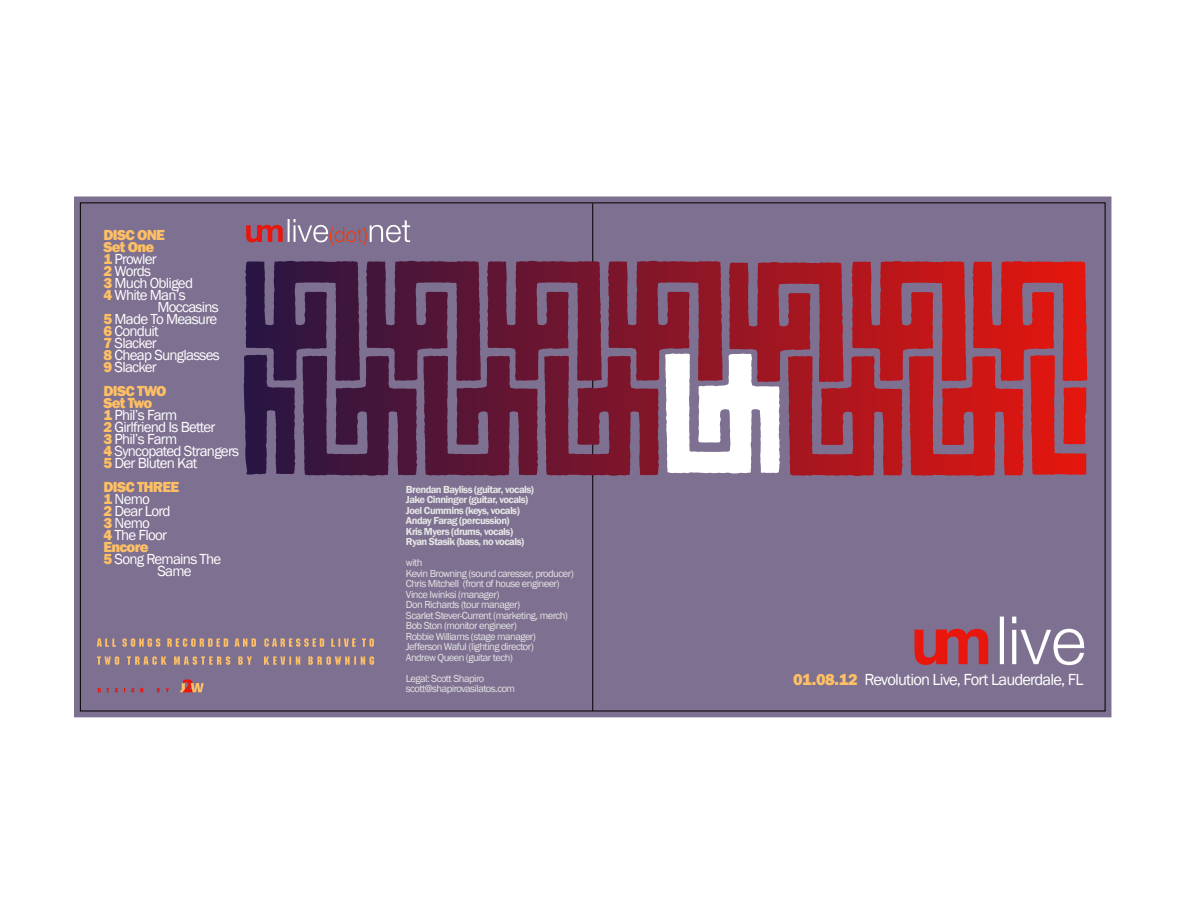
<style>
.page{position:relative;width:1188px;height:918px;background:#fff}
.page>*{position:absolute;margin:0;border:0;box-sizing:border-box;transform-origin:0 0}
.t1{font:16.5px "Franklin Gothic";letter-spacing:-.05em;color:#fff}
.t2{font:15px/12px "Franklin Gothic";letter-spacing:-.05em;color:#fff}
.t3{font:800 15px "Franklin Gothic";letter-spacing:-.05em;color:#febf65}
.t4{font:10.5px/10.5px "Franklin Gothic";letter-spacing:-.05em;color:#e6e6e6}
.t5{font:600 10.5px/10.5px "Franklin Gothic";letter-spacing:-.05em;color:#e6e6e6}
.s1{font-weight:800;color:#febf65}
</style>
<div class="page">
<div style="left:74px;top:197px;width:1037px;height:520px;background:#7d7090"></div>
<svg style="left:80px;top:202px;width:1025px;height:509px;background:#7d6280"></svg>
<svg style="left:592px;top:203px;width:1px;height:508px"></svg>
<svg style="left:97px;top:638px;width:19px;height:9px"></svg>
<svg style="left:122px;top:638px;width:38px;height:9px"></svg>
<svg style="left:167px;top:638px;width:61px;height:9px"></svg>
<svg style="left:235px;top:638px;width:21px;height:9px"></svg>
<svg style="left:264px;top:638px;width:60px;height:9px"></svg>
<svg style="left:331px;top:638px;width:25px;height:9px"></svg>
<svg style="left:362px;top:638px;width:12px;height:9px"></svg>
<svg style="left:97px;top:656px;width:22px;height:9px"></svg>
<svg style="left:127px;top:656px;width:39px;height:9px"></svg>
<svg style="left:174px;top:656px;width:56px;height:9px"></svg>
<svg style="left:238px;top:656px;width:14px;height:9px"></svg>
<svg style="left:264px;top:656px;width:36px;height:9px"></svg>
<svg style="left:308px;top:656px;width:66px;height:9px"></svg>
<svg style="left:246px;top:225px;width:37px;height:17px"></svg>
<hr style="left:288px;top:219px;width:2px;height:23px;background:#fff">
<svg style="left:294px;top:219px;width:116px;height:27px;background:#958098"></svg>
<svg style="left:915px;top:629px;width:73px;height:36px;background:#bb3b42"></svg>
<hr style="left:1000px;top:617px;width:4px;height:47px;background:#fff">
<svg style="left:1012px;top:630px;width:4px;height:34px"></svg>
<svg style="left:1012px;top:617px;width:4px;height:6px"></svg>
<svg style="left:1021px;top:629px;width:63px;height:36px"></svg>
<svg style="left:98px;top:688px;width:3px;height:4px"></svg>
<svg style="left:115px;top:688px;width:3px;height:4px"></svg>
<svg style="left:131px;top:688px;width:3px;height:4px"></svg>
<svg style="left:140px;top:688px;width:3px;height:4px"></svg>
<svg style="left:157px;top:688px;width:3px;height:4px"></svg>
<svg style="left:166px;top:688px;width:3px;height:4px"></svg>
<svg style="left:180px;top:679px;width:24px;height:13px"></svg>
<svg style="left:244px;top:354px;width:842px;height:121px;background:#8d4358"></svg>
<h2 class="t3" style="left:104px;top:225px;width:63px">DISC ONE</h2>
<h2 class="t3" style="left:104px;top:237px;width:52px">Set One</h2>
<h2 class="t2" style="left:104px;top:253px;width:55px"><span class="s1">1</span> Prowler</h2>
<h2 class="t2" style="left:104px;top:265px;width:49px"><span class="s1">2</span> Words</h2>
<h2 class="t2" style="left:104px;top:277px;width:91px"><span class="s1">3</span> Much Obliged</h2>
<h2 class="t2" style="left:104px;top:289px;width:84px"><span class="s1">4</span> White Man’s</h2>
<h2 class="t2" style="left:158px;top:301px;width:63px">Moccasins</h2>
<h2 class="t2" style="left:104px;top:313px;width:115px"><span class="s1">5</span> Made To Measure</h2>
<h2 class="t2" style="left:104px;top:325px;width:57px"><span class="s1">6</span> Conduit</h2>
<h2 class="t2" style="left:104px;top:337px;width:55px"><span class="s1">7</span> Slacker</h2>
<h2 class="t2" style="left:104px;top:349px;width:118px"><span class="s1">8</span> Cheap Sunglasses</h2>
<h2 class="t2" style="left:104px;top:361px;width:55px"><span class="s1">9</span> Slacker</h2>
<h2 class="t2" style="left:104px;top:385px;width:137px"><span class="s1">DISC TWO<br>Set Two<br>1</span> Phil’s Farm<br><span class="s1">2</span> Girlfriend Is Better<br><span class="s1">3</span> Phil’s Farm<br><span class="s1">4</span> Syncopated Strangers<br><span class="s1">5</span> Der Bluten Kat</h2>
<h2 class="t3" style="left:104px;top:477px;width:77px">DISC THREE</h2>
<h2 class="t2" style="left:104px;top:493px;width:48px"><span class="s1">1</span> Nemo</h2>
<h2 class="t2" style="left:104px;top:505px;width:69px"><span class="s1">2</span> Dear Lord</h2>
<h2 class="t2" style="left:104px;top:517px;width:48px"><span class="s1">3</span> Nemo</h2>
<h2 class="t2" style="left:104px;top:529px;width:65px"><span class="s1">4</span> The Floor</h2>
<h2 class="t3" style="left:104px;top:537px;width:47px">Encore</h2>
<h2 class="t2" style="left:104px;top:553px;width:119px"><span class="s1">5</span> Song Remains The</h2>
<h2 class="t2" style="left:158px;top:565px;width:36px">Same</h2>
<p class="t5" style="left:406px;top:484px;width:130px">Brendan Bayliss (guitar, vocals)<br>Jake Cinninger (guitar, vocals)<br>Joel Cummins (keys, vocals)<br>Anday Farag (percussion)<br>Kris Myers (drums, vocals)<br>Ryan Stasik (bass, no vocals)</p>
<p class="t4" style="left:406px;top:558px;width:169px">with<br>Kevin Browning (sound caresser, producer)<br>Chris Mitchell (front of house engineer)<br>Vince Iwinksi (manager)<br>Don Richards (tour manager)<br>Scarlet Stever-Current (marketing, merch)<br>Bob Ston (monitor engineer)<br>Robbie Williams (stage manager)<br>Jefferson Waful (lighting director)<br>Andrew Queen (guitar tech)</p>
<p class="t4" style="left:406px;top:673px;width:111px">Legal: Scott Shapiro scott@shapirovasilatos.com</p>
<h1 class="t1" style="left:793px;top:670px;width:292px"><span class="s1">01.08.12</span> Revolution Live, Fort Lauderdale, FL</h1>
</div>
